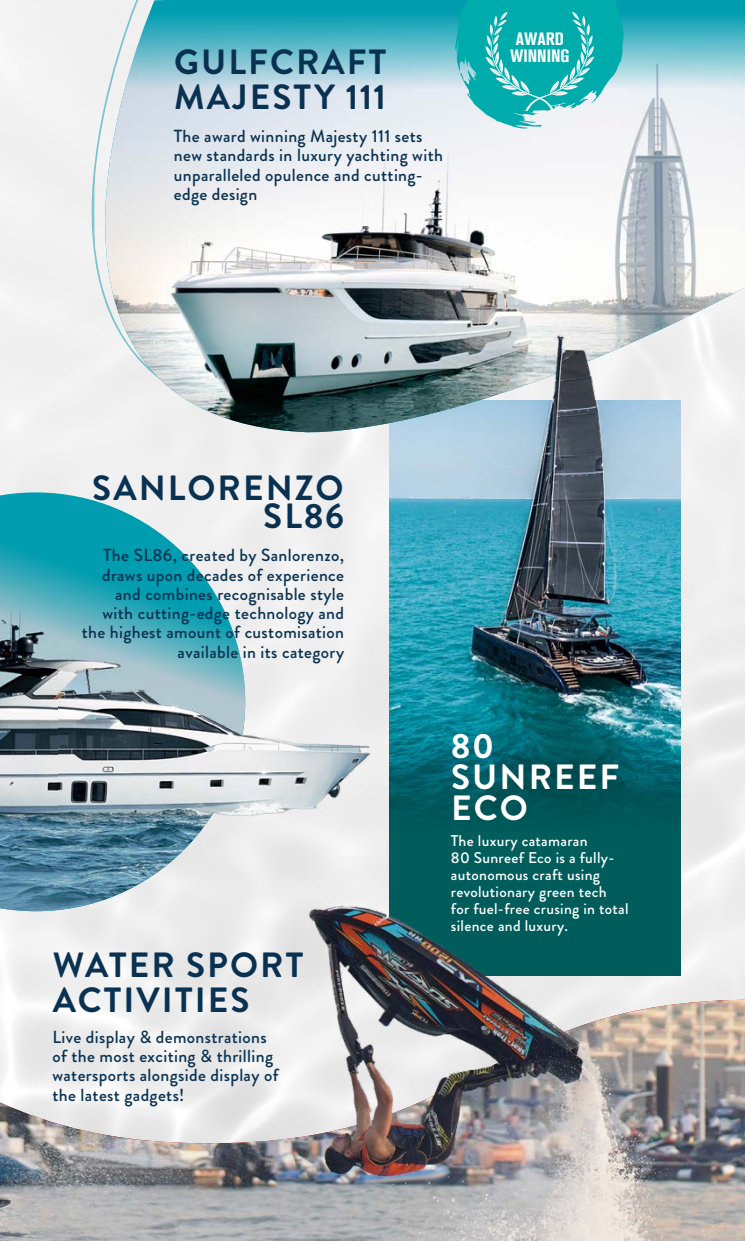
<style>
.page{position:relative;width:745px;height:1241px;background:#fff}
.page>*{position:absolute;margin:0;border:0;box-sizing:border-box;transform-origin:0 0}
.t1{font:700 35px/35px "Brandon Grotesque";letter-spacing:.06em;color:#093252}
.t2{font:700 35px/31.2px "Brandon Grotesque";letter-spacing:.06em;color:#fff}
.t3{font:700 condensed 17.68px/16.3px "Akzidenz Grotesk BQ";color:#fff;text-align:center;scale:1.07 1}
.t4{font:500 17.5px/19.2px "Brandon Grotesque";letter-spacing:.02em;color:#093252}
.t5{font:500 15.58px/17.2px "Brandon Grotesque";letter-spacing:.02em;color:#fff}
</style>
<div class="page">
<div style="left:0;top:442px;width:744px;height:557px;background:#efefef"></div>
<div style="left:389px;top:400px;width:291px;height:575px;background:#005d5c"></div>
<img style="left:389px;top:442px;width:291px;height:374px">
<div style="left:0;top:0;width:744px;height:442px;background:#f1f1f1"></div>
<svg style="left:105px;top:0;width:639px;height:16px;background:#18a5b6"></svg>
<img style="left:105px;top:16px;width:639px;height:425px">
<img style="left:0;top:999px;width:744px;height:241px">
<img style="left:260px;top:889px;width:387px;height:326px">
<svg style="left:454px;top:0;width:169px;height:128px;background:#3fbdbf"></svg>
<svg style="left:0;top:492px;width:245px;height:44px"></svg>
<img style="left:0;top:536px;width:245px;height:375px">
<img style="left:453px;top:315px;width:227px;height:155px">
<img style="left:59px;top:668px;width:323px;height:210px">
<h1 class="t1" style="left:174px;top:45px;width:214px">GULFCRAFT<br>MAJESTY 111</h1>
<p class="t4" style="left:174px;top:127px;width:270px">The award winning Majesty 111 sets new standards in luxury yachting with unparalleled opulence and cutting&shy;edge design</p>
<p class="t3" style="left:509px;top:31px;width:57px">AWARD<br>WINNING</p>
<h1 class="t1" style="left:92px;top:473px;width:253px;line-height:28.5px;text-align:right">SANLORENZO<br>SL86</h1>
<p class="t4" style="left:82px;top:546px;width:264px;text-align:right">The SL86, created by Sanlorenzo, draws upon decades of experience and combines recognisable style with cutting-edge technology and the highest amount of customisation available in its category</p>
<h1 class="t1" style="left:53px;top:947px;width:252px">WATER SPORT<br>ACTIVITIES</h1>
<p class="t4" style="left:52px;top:1027px;width:227px">Live display &amp; demonstrations of the most exciting &amp; thrilling watersports alongside display of the latest gadgets!</p>
<h1 class="t2" style="left:450px;top:731px;width:170px">80<br>SUNREEF<br>ECO</h1>
<p class="t5" style="left:450px;top:832px;width:179px">The luxury catamaran<br>80 Sunreef Eco is a fully&shy;autonomous craft using revolutionary green tech for fuel-free crusing in total silence and luxury.</p>
</div>
